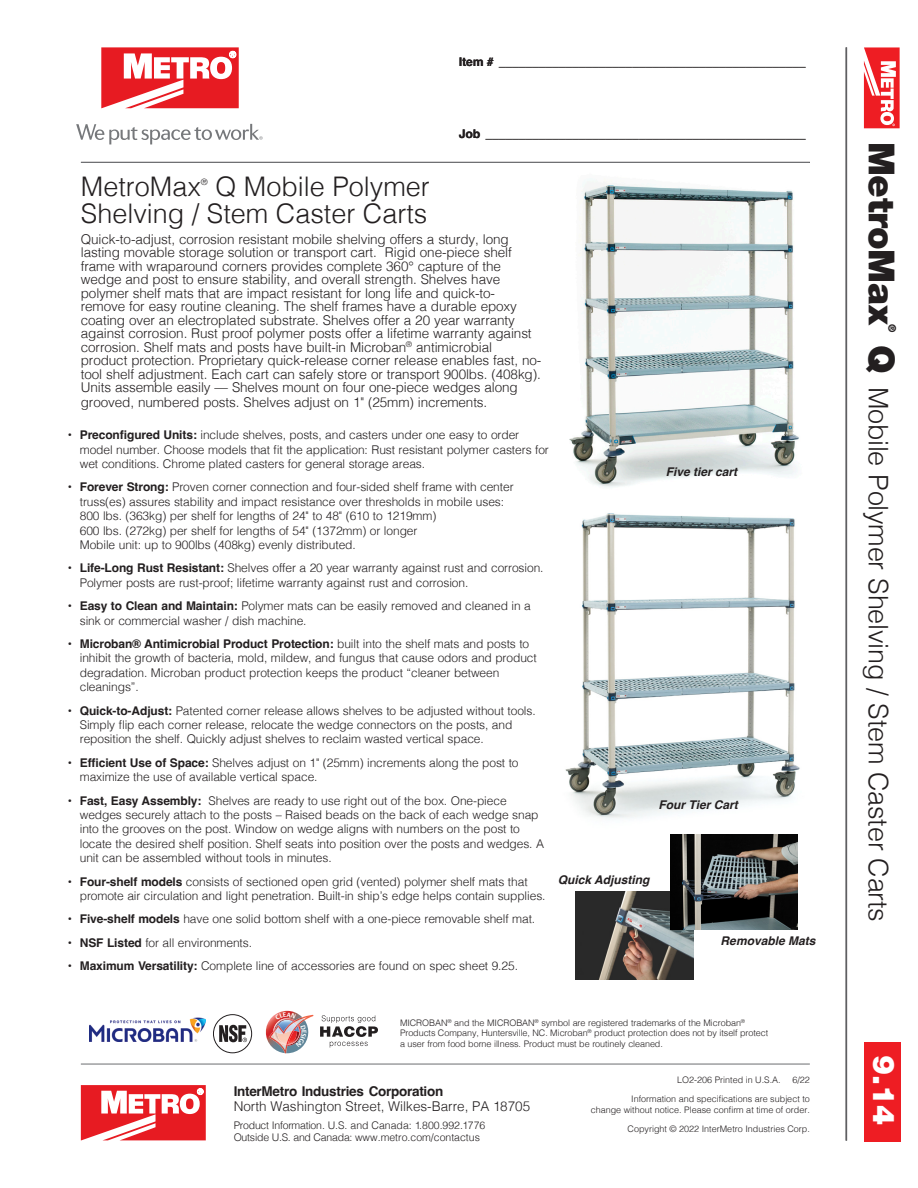
<style>
.page{position:relative;width:918px;height:1188px;background:#fff}
.page>*{position:absolute;margin:0;border:0;box-sizing:border-box;transform-origin:0 0}
.t1{font:900 36px "Helvetica Neue LT Std";letter-spacing:-.01em;color:#231f20}
.t2{font:900 30px "Helvetica Neue LT Std";color:#fff}
._01-Head_18{font:300 27px/27px "Helvetica";color:#231f20;text-align:right}
._02-BODY___keep{font:300 13.5px/13.6px "Helvetica";letter-spacing:-.01em;color:#231f20}
.t3{font:700 13.5px "Helvetica";letter-spacing:-.02em;color:#231f20}
.t4{font:300 12px/14.4px "Helvetica";letter-spacing:-.01em;color:#231f20}
.t5{font:700 12px "Helvetica";color:#231f20}
.t6{font:italic 700 12px "Helvetica";color:#231f20}
.t7{font:300 10.5px/12px "Helvetica";letter-spacing:-.02em;color:#231f20}
.t8{font:900 10.5px "Helvetica Neue LT Std";color:#231f20}
.Chart_text{font:300 9px/10.5px "Helvetica";letter-spacing:-.01em;color:#231f20;text-align:right}
._01-Head_18-2{font:300 8.7px "Helvetica";color:#231f20}
.s1{font-weight:700}
.s2{font-family:"Helvetica Neue LT Std";font-weight:900;font-size:36px}
</style>
<div class="page">
<hr style="left:81px;top:162px;width:729px;height:1px;background:#76787b">
<div style="left:864px;top:1042px;width:37px;height:100px;background:#ee1d23"></div>
<hr style="left:846px;top:47px;width:1px;height:1094px;background:#76787b">
<svg style="left:864px;top:47px;width:36px;height:81px"></svg>
<svg style="left:101px;top:47px;width:138px;height:61px"></svg>
<svg style="left:76px;top:124px;width:187px;height:20px"></svg>
<svg style="left:81px;top:1085px;width:125px;height:55px"></svg>
<hr style="left:81px;top:1064px;width:729px;height:1px;background:#6c6d70">
<img style="left:569px;top:178px;width:230px;height:310px">
<img style="left:565px;top:513px;width:235px;height:306px">
<img style="left:90px;top:1018px;width:116px;height:24px">
<div style="left:213px;top:1014px;width:39px;height:39px;border:1px solid #231f20;border-radius:50%"></div>
<svg style="left:219px;top:1025px;width:28px;height:17px"></svg>
<svg style="left:320px;top:1015px;width:58px;height:33px"></svg>
<img style="left:575px;top:891px;width:119px;height:89px">
<img style="left:670px;top:834px;width:128px;height:96px">
<svg style="left:265px;top:1011px;width:48px;height:43px"></svg>
<p class="t5" style="left:459px;top:55px;width:348px">Item # ______________________________________________</p>
<p class="t5" style="left:459px;top:127px;width:348px">Job ________________________________________________</p>
<p class="_01-Head_18" style="left:81px;top:171px;width:351px">Q Mobile Polymer<br>Shelving / Stem Caster Carts</p>
<p class="_02-BODY___keep" style="left:81px;top:231px;width:462px">Quick-to-adjust, corrosion resistant mobile shelving offers a sturdy, long lasting movable storage solution or transport cart. Rigid one-piece shelf frame with wraparound corners provides complete 360° capture of the wedge and post to ensure stability, and overall strength. Shelves have polymer shelf mats that are impact resistant for long life and quick-to&shy;remove for easy routine cleaning. The shelf frames have a durable epoxy coating over an electroplated substrate. Shelves offer a 20 year warranty against corrosion. Rust proof polymer posts offer a lifetime warranty against corrosion. Shelf mats and posts have built-in Microban<sup>®</sup> antimicrobial product protection. Proprietary quick-release corner release enables fast, no&shy;tool shelf adjustment. Each cart can safely store or transport 900lbs. (408kg).<br>Units assemble easily — Shelves mount on four one-piece wedges along grooved, numbered posts. Shelves adjust on 1" (25mm) increments.</p>
<p class="t4" style="left:80px;top:427px;width:471px;text-indent:-12px"><span class="s1">• Preconfigured Units:</span> include shelves, posts, and casters under one easy to order model number. Choose models that fit the application: Rust resistant polymer casters for wet conditions. Chrome plated casters for general storage areas.</p>
<p class="t4" style="left:80px;top:479px;width:435px;text-indent:-12px"><span class="s1">• Forever Strong:</span> Proven corner connection and four-sided shelf frame with center truss(es) assures stability and impact resistance over thresholds in mobile uses:<br>800 lbs. (363kg) per shelf for lengths of 24" to 48" (610 to 1219mm)<br>600 lbs. (272kg) per shelf for lengths of 54" (1372mm) or longer<br>Mobile unit: up to 900lbs (408kg) evenly distributed.</p>
<p class="t4" style="left:80px;top:560px;width:465px;text-indent:-12px"><span class="s1">• Life-Long Rust Resistant:</span> Shelves offer a 20 year warranty against rust and corrosion.<br>Polymer posts are rust-proof; lifetime warranty against rust and corrosion.</p>
<p class="t4" style="left:80px;top:598px;width:453px;text-indent:-12px"><span class="s1">• Easy to Clean and Maintain:</span> Polymer mats can be easily removed and cleaned in a sink or commercial washer / dish machine.</p>
<p class="t4" style="left:80px;top:636px;width:459px;text-indent:-12px"><span class="s1">• Microban® Antimicrobial Product Protection:</span> built into the shelf mats and posts to inhibit the growth of bacteria, mold, mildew, and fungus that cause odors and product degradation. Microban product protection keeps the product “cleaner between cleanings”.</p>
<p class="t4" style="left:80px;top:702px;width:457px;text-indent:-12px"><span class="s1">• Quick-to-Adjust:</span> Patented corner release allows shelves to be adjusted without tools.<br>Simply flip each corner release, relocate the wedge connectors on the posts, and reposition the shelf. Quickly adjust shelves to reclaim wasted vertical space.</p>
<p class="t4" style="left:80px;top:754px;width:440px;text-indent:-12px"><span class="s1">• Efficient Use of Space:</span> Shelves adjust on 1" (25mm) increments along the post to maximize the use of available vertical space.</p>
<p class="t4" style="left:80px;top:792px;width:466px;text-indent:-12px"><span class="s1">• Fast, Easy Assembly:</span> Shelves are ready to use right out of the box. One-piece wedges securely attach to the posts – Raised beads on the back of each wedge snap into the grooves on the post. Window on wedge aligns with numbers on the post to locate the desired shelf position. Shelf seats into position over the posts and wedges. A unit can be assembled without tools in minutes.</p>
<p class="t4" style="left:80px;top:873px;width:467px;text-indent:-12px"><span class="s1">• Four-shelf models</span> consists of sectioned open grid (vented) polymer shelf mats that promote air circulation and light penetration. Built-in ship’s edge helps contain supplies.</p>
<p class="t4" style="left:68px;top:911px;width:469px"><span class="s1">• Five-shelf models</span> have one solid bottom shelf with a one-piece removable shelf mat.</p>
<p class="t4" style="left:68px;top:934px;width:186px"><span class="s1">• NSF Listed</span> for all environments.</p>
<p class="t4" style="left:68px;top:958px;width:452px"><span class="s1">• Maximum Versatility:</span> Complete line of accessories are found on spec sheet 9.25.</p>
<p class="_01-Head_18" style="left:81px;top:171px;width:122px">MetroMax</p>
<p class="_01-Head_18-2" style="left:201px;top:174px;width:8px">®</p>
<p class="t6" style="left:666px;top:464px;width:73px">Five tier cart</p>
<p class="t6" style="left:659px;top:797px;width:81px">Four Tier Cart</p>
<p class="t6" style="left:558px;top:872px;width:93px">Quick Adjusting</p>
<p class="t6" style="left:721px;top:933px;width:96px">Removable Mats</p>
<p class="Chart_text" style="left:400px;top:1017px;width:370px;text-align:left">MICROBAN<sup>®</sup> and the MICROBAN<sup>®</sup> symbol are registered trademarks of the Microban<sup>®<br></sup>Products Company, Huntersville, NC. Microban<sup>®</sup> product protection does not by itself protect a user from food borne illness. Product must be routinely cleaned.</p>
<p class="t3" style="left:234px;top:1083px;width:211px">InterMetro Industries Corporation</p>
<p class="_02-BODY___keep" style="left:234px;top:1099px;width:298px">North Washington Street, Wilkes-Barre, PA 18705</p>
<p class="t7" style="left:234px;top:1119px;width:253px">Product Information. U.S. and Canada: 1.800.992.1776<br>Outside U.S. and Canada: www.metro.com/contactus</p>
<p class="Chart_text" style="left:677px;top:1074px;width:105px">LO2-206 Printed in U.S.A.</p>
<p class="Chart_text" style="left:792px;top:1074px;width:19px">6/22</p>
<p class="Chart_text" style="left:591px;top:1093px;width:221px">Information and specifications are subject to<br>change without notice. Please confirm at time of order.</p>
<p class="Chart_text" style="left:628px;top:1123px;width:184px">Copyright © 2022 InterMetro Industries Corp.</p>
<p class="t1" style="left:903px;top:142px;width:185px;rotate:90deg">MetroMax</p>
<p class="t8" style="left:898px;top:324px;width:10px;rotate:90deg">®</p>
<p class="_01-Head_18" style="left:894px;top:345px;width:578px;rotate:90deg"><span class="s2">Q</span> Mobile Polymer Shelving / Stem Caster Carts</p>
<p class="t2" style="left:902px;top:1055px;width:72px;rotate:90deg">9.14</p>
</div>
